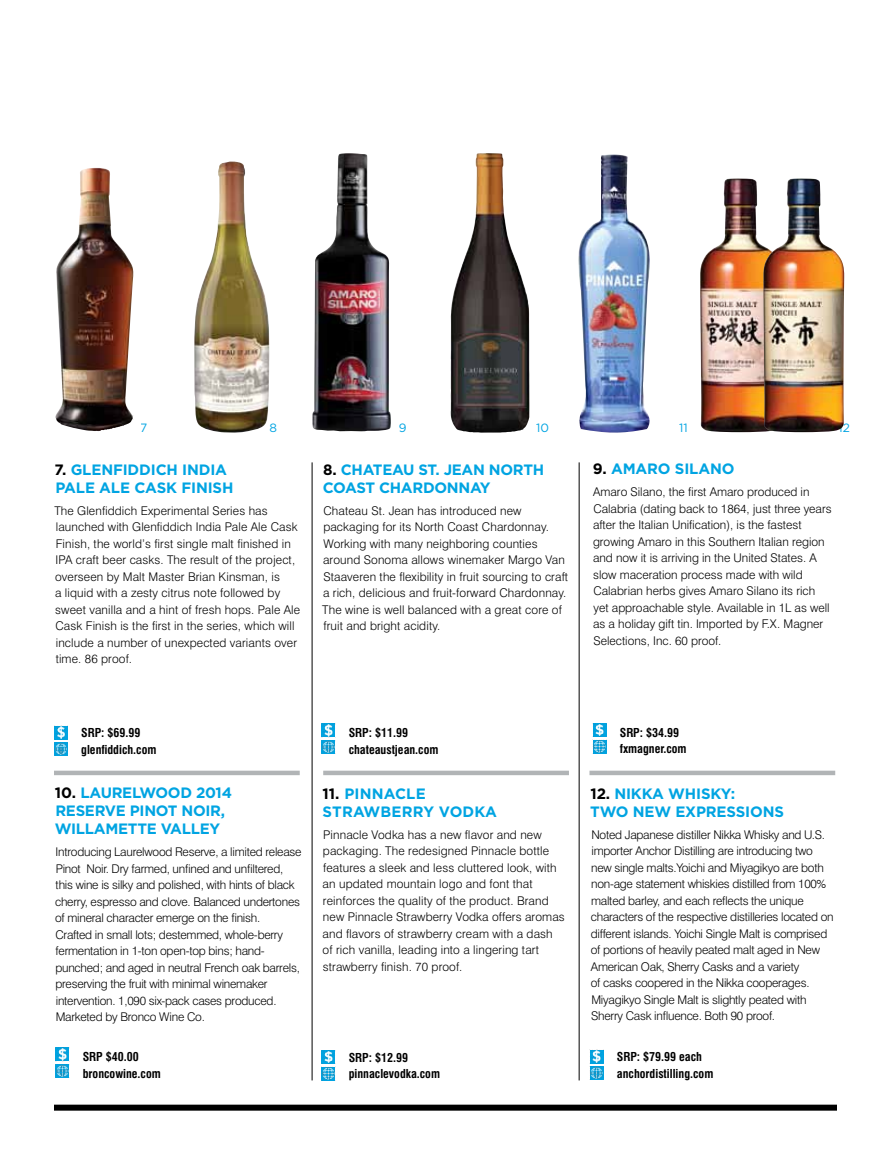
<style>
.page{position:relative;width:891px;height:1175px;background:#fff}
.page>*{position:absolute;margin:0;border:0;box-sizing:border-box;transform-origin:0 0}
.t1{font:700 15px/18px "Gotham";letter-spacing:-.02em;color:#00a4e2}
.t2{font:700 15px/18px "Gotham";letter-spacing:.01em;color:#00a4e2}
.t3{font:300 12px/16.5px "Swiss 721 BT";color:#000}
.t4{font:300 12px/16.5px "Swiss 721 BT";letter-spacing:-.02em;color:#000}
.t5{font:700 condensed 12px/16.5px "Swiss 721 BT";color:#000}
.t6{font:12px "Gotham";color:#00a4e2}
.s1{color:#000}
</style>
<div class="page">
<img style="left:590px;top:1049px;width:13px;height:14px">
<svg style="left:590px;top:1066px;width:13px;height:13px"></svg>
<svg style="left:593px;top:723px;width:13px;height:13px"></svg>
<img style="left:593px;top:739px;width:13px;height:14px">
<div style="left:54px;top:1104px;width:783px;height:6px;background:#000"></div>
<img style="left:322px;top:723px;width:13px;height:14px">
<svg style="left:322px;top:740px;width:13px;height:13px"></svg>
<img style="left:56px;top:1047px;width:13px;height:14px">
<svg style="left:56px;top:1064px;width:13px;height:13px"></svg>
<img style="left:54px;top:725px;width:14px;height:14px">
<img style="left:54px;top:742px;width:14px;height:13px">
<img style="left:322px;top:1050px;width:13px;height:14px">
<img style="left:322px;top:1066px;width:13px;height:14px">
<hr style="left:312px;top:462px;width:1px;height:618px;background:#000">
<hr style="left:579px;top:462px;width:1px;height:618px;background:#000">
<div style="left:54px;top:770px;width:246px;height:5px;background:#b1b4b6"></div>
<div style="left:323px;top:770px;width:246px;height:5px;background:#b1b4b6"></div>
<div style="left:590px;top:770px;width:245px;height:5px;background:#b1b4b6"></div>
<img style="left:700px;top:178px;width:63px;height:254px">
<img style="left:763px;top:178px;width:81px;height:254px">
<img style="left:312px;top:153px;width:79px;height:278px">
<img style="left:194px;top:161px;width:76px;height:271px">
<img style="left:55px;top:168px;width:78px;height:263px">
<img style="left:578px;top:154px;width:72px;height:279px">
<img style="left:451px;top:153px;width:78px;height:279px">
<p class="t6" style="left:141px;top:421px;width:9px">7</p>
<p class="t6" style="left:269px;top:421px;width:9px">8</p>
<p class="t6" style="left:398px;top:421px;width:9px">9</p>
<p class="t6" style="left:536px;top:421px;width:14px">10</p>
<p class="t6" style="left:679px;top:421px;width:10px">11</p>
<p class="t6" style="left:839px;top:421px;width:13px">12</p>
<p class="t1" style="left:55px;top:460px;width:180px"><span class="s1">7.</span> GLENFIDDICH I NDIA<br>PALE ALE CASK FINISH</p>
<p class="t3" style="left:54px;top:502px;width:247px">The Glenfiddich Experimental Series has launched with Glenfiddich India Pale Ale Cask Finish, the world’s first single malt finished in IPA craft beer casks. The result of the project, overseen by Malt Master Brian Kinsman, is<br>a liquid with a zesty citrus note followed by sweet vanilla and a hint of fresh hops. Pale Ale Cask Finish is the first in the series, which will include a number of unexpected variants over time. 86 proof.</p>
<p class="t1" style="left:323px;top:460px;width:223px"><span class="s1">8.</span> CHATEAU ST. JEAN NORTH<br>COAST CHARDONNAY</p>
<p class="t3" style="left:322px;top:502px;width:247px">Chateau St. Jean has introduced new packaging for its North Coast Chardonnay.<br>Working with many neighboring counties around Sonoma allows winemaker Margo Van Staaveren the flexibility in fruit sourcing to craft a rich, delicious and fruit-forward Chardonnay.<br>The wine is well balanced with a great core of fruit and bright acidity.</p>
<p class="t1" style="left:593px;top:459px;width:143px"><span class="s1">9.</span> AMARO SILANO</p>
<p class="t3" style="left:593px;top:483px;width:240px">Amaro Silano, the first Amaro produced in Calabria (dating back to 1864, just three years after the Italian Unification), is the fastest growing Amaro in this Southern Italian region and now it is arriving in the United States. A slow maceration process made with wild Calabrian herbs gives Amaro Silano its rich yet approachable style. Available in 1L as well as a holiday gift tin. Imported by F.X. Magner Selections, Inc. 60 proof.</p>
<p class="t5" style="left:81px;top:724px;width:77px">SRP: $69.99 glenfiddich.com</p>
<p class="t5" style="left:349px;top:724px;width:91px">SRP: $11.99 chateaustjean.com</p>
<p class="t5" style="left:620px;top:724px;width:68px">SRP: $34.99 fxmagner.com</p>
<p class="t1" style="left:55px;top:783px;width:179px"><span class="s1">10.</span> LAURELWOOD 2014<br>RESERVE PINOT NOIR,<br>WILLAMETTE VALLEY</p>
<p class="t4" style="left:55px;top:843px;width:248px">Introducing Laurelwood Reserve, a limited release Pinot Noir. Dry farmed, unfined and unfiltered, this wine is silky and polished, with hints of black cherry, espresso and clove. Balanced undertones of mineral character emerge on the finish.<br>Crafted in small lots; destemmed, whole-berry fermentation in 1-ton open-top bins; hand&shy;punched; and aged in neutral French oak barrels, preserving the fruit with minimal winemaker intervention. 1,090 six-pack cases produced.<br>Marketed by Bronco Wine Co.</p>
<p class="t5" style="left:83px;top:1048px;width:80px">SRP $40.00 broncowine.com</p>
<p class="t2" style="left:322px;top:784px;width:176px"><span class="s1">11.</span> PINNACLE<br>STRAWB ERRY VODKA</p>
<p class="t3" style="left:323px;top:826px;width:244px">Pinnacle Vodka has a new flavor and new packaging. The redesigned Pinnacle bottle features a sleek and less cluttered look, with an updated mountain logo and font that reinforces the quality of the product. Brand new Pinnacle Strawberry Vodka offers aromas and flavors of strawberry cream with a dash of rich vanilla, leading into a lingering tart strawberry finish. 70 proof.</p>
<p class="t5" style="left:349px;top:1049px;width:93px">SRP: $12.99 pinnaclevodka.com</p>
<p class="t1" style="left:590px;top:784px;width:194px"><span class="s1">12.</span> N IKKA WHISKY:<br>TWO N EW EXPRESSIONS</p>
<p class="t4" style="left:591px;top:826px;width:244px">Noted Japanese distiller Nikka Whisky and U.S. importer Anchor Distilling are introducing two new single malts.Yoichi and Miyagikyo are both non-age statement whiskies distilled from 100% malted barley, and each reflects the unique characters of the respective distilleries located on different islands. Yoichi Single Malt is comprised of portions of heavily peated malt aged in New American Oak, Sherry Casks and a variety<br>of casks coopered in the Nikka cooperages.<br>Miyagikyo Single Malt is slightly peated with Sherry Cask influence. Both 90 proof.</p>
<p class="t5" style="left:617px;top:1048px;width:98px">SRP: $79.99 each anchordistilling.com</p>
</div>
